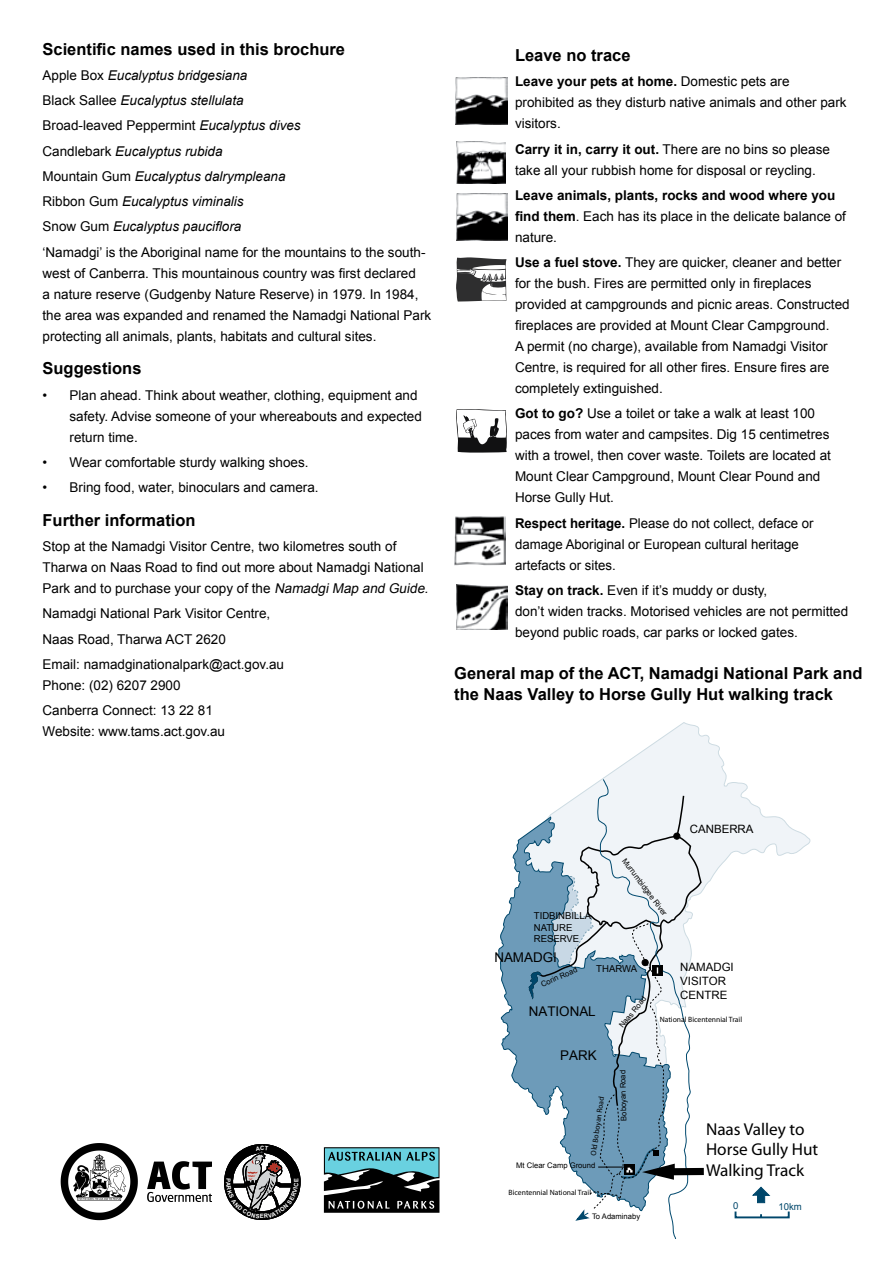
<style>
.page{position:relative;width:893px;height:1263px;background:#fff}
.page>*{position:absolute;margin:0;border:0;box-sizing:border-box;transform-origin:0 0}
.t1{font:17.25px/20.7px "Myriad";color:#000}
.Naas_Bro_H3{font:700 16.5px/21px "Arial";color:#000}
.Naas_Bro_main_text_p{font:13.5px/21px "Arial";color:#000}
.Naas_Bro_main_text_p-2{font:italic 13.5px "Arial";color:#000}
.Naas_Bro_main_text_p-3{font:700 13.5px/21px "Arial";color:#000}
.t2{font:13.35px "Arial";color:#000}
.t3{font:11.4px/13.8px "Arial";color:#000}
.t4{font:9.6px/11.4px "Arial";color:#000}
.t5{font:9.6px "Arial";color:#00476b}
.t6{font:7.65px "Arial";color:#000}
.t7{font:7.65px "Myriad";color:#000}
.t8{font:700 6px "Arial";color:#fff}
.s1{font-style:normal}
.s2{font-style:italic}
.s3{font-weight:700}
.s4{font-weight:400}
</style>
<div class="page">
<img style="left:455px;top:78px;width:52px;height:46px">
<img style="left:456px;top:584px;width:51px;height:45px">
<img style="left:454px;top:516px;width:52px;height:50px">
<svg style="left:456px;top:409px;width:51px;height:44px"></svg>
<svg style="left:456px;top:257px;width:50px;height:45px"></svg>
<img style="left:456px;top:141px;width:49px;height:43px">
<img style="left:456px;top:194px;width:51px;height:46px">
<svg style="left:603px;top:722px;width:207px;height:167px"></svg>
<svg style="left:498px;top:832px;width:31px;height:261px"></svg>
<svg style="left:734px;top:1211px;width:56px;height:8px"></svg>
<svg style="left:752px;top:1187px;width:18px;height:16px"></svg>
<svg style="left:529px;top:778px;width:175px;height:460px"></svg>
<svg style="left:61px;top:1143px;width:77px;height:77px"></svg>
<svg style="left:147px;top:1161px;width:65px;height:41px"></svg>
<svg style="left:324px;top:1147px;width:115px;height:66px;background:#3e5f64"></svg>
<svg style="left:224px;top:1144px;width:77px;height:76px"></svg>
<h3 class="Naas_Bro_H3" style="left:43px;top:39px;width:304px">Scientific names used in this brochure</h3>
<p class="Naas_Bro_main_text_p-2" style="left:43px;top:66px;width:206px"><span class="s1">Apple Box</span> Eucalyptus bridgesiana</p>
<p class="Naas_Bro_main_text_p-2" style="left:43px;top:92px;width:203px"><span class="s1">Black Sallee</span> Eucalyptus stellulata</p>
<p class="Naas_Bro_main_text_p" style="left:43px;top:115px;width:260px">Broad-leaved Peppermint <span class="s2">Eucalyptus dives</span></p>
<p class="Naas_Bro_main_text_p-2" style="left:43px;top:142px;width:182px"><span class="s1">Candlebark</span> Eucalyptus rubida</p>
<p class="Naas_Bro_main_text_p-2" style="left:43px;top:167px;width:245px"><span class="s1">Mountain Gum</span> Eucalyptus dalrympleana</p>
<p class="Naas_Bro_main_text_p-2" style="left:43px;top:193px;width:203px"><span class="s1">Ribbon Gum</span> Eucalyptus viminalis</p>
<p class="Naas_Bro_main_text_p-2" style="left:43px;top:218px;width:200px"><span class="s1">Snow Gum</span> Eucalyptus pauciflora</p>
<p class="Naas_Bro_main_text_p" style="left:43px;top:241px;width:390px">‘Namadgi’ is the Aboriginal name for the mountains to the south&shy;west of Canberra. This mountainous country was first declared<br>a nature reserve (Gudgenby Nature Reserve) in 1979. In 1984, the area was expanded and renamed the Namadgi National Park protecting all animals, plants, habitats and cultural sites.</p>
<h3 class="Naas_Bro_H3" style="left:43px;top:359px;width:101px">Suggestions</h3>
<p class="Naas_Bro_main_text_p" style="left:70px;top:384px;width:354px;text-indent:-27px">• Plan ahead. Think about weather, clothing, equipment and safety. Advise someone of your whereabouts and expected return time.</p>
<p class="Naas_Bro_main_text_p" style="left:43px;top:452px;width:268px">• Wear comfortable sturdy walking shoes.</p>
<p class="Naas_Bro_main_text_p" style="left:43px;top:477px;width:278px">• Bring food, water, binoculars and camera.</p>
<h3 class="Naas_Bro_H3" style="left:43px;top:510px;width:155px">Further information</h3>
<p class="Naas_Bro_main_text_p" style="left:43px;top:536px;width:390px">Stop at the Namadgi Visitor Centre, two kilometres south of<br>Tharwa on Naas Road to find out more about Namadgi National<br>Park and to purchase your copy of the <span class="s2">NamadgiMap and Guide.</span></p>
<p class="Naas_Bro_main_text_p" style="left:43px;top:603px;width:229px">Namadgi National Park Visitor Centre,</p>
<p class="Naas_Bro_main_text_p" style="left:43px;top:628px;width:185px">Naas Road, Tharwa ACT 2620</p>
<p class="Naas_Bro_main_text_p" style="left:43px;top:654px;width:243px">Email: namadginationalpark@act.gov.au<br>Phone: (02) 6207 2900</p>
<p class="Naas_Bro_main_text_p" style="left:43px;top:700px;width:184px">Canberra Connect: 13 22 81<br>Website: www.tams.act.gov.au</p>
<h3 class="Naas_Bro_H3" style="left:515px;top:45px;width:117px">Leave no trace</h3>
<p class="Naas_Bro_main_text_p" style="left:515px;top:71px;width:333px"><span class="s3">Leave your pets at home.</span> Domestic pets are prohibited as they disturb native animals and other park visitors.</p>
<p class="Naas_Bro_main_text_p" style="left:515px;top:138px;width:316px"><span class="s3">Carry it in, carry it out.</span> There are no bins so please take all your rubbish home for disposal or reycling.</p>
<p class="Naas_Bro_main_text_p-3" style="left:515px;top:185px;width:332px">Leave animals, plants, rocks and wood where you find them<span class="s4">. Each has its place in the delicate balance of nature.</span></p>
<p class="Naas_Bro_main_text_p" style="left:515px;top:252px;width:336px"><span class="s3">Use a fuel stove.</span> They are quicker, cleaner and better for the bush. Fires are permitted only in fireplaces provided at campgrounds and picnic areas. Constructed fireplaces are provided at Mount Clear Campground.<br>A permit (no charge), available from Namadgi Visitor Centre, is required for all other fires. Ensure fires are completely extinguished.</p>
<p class="Naas_Bro_main_text_p" style="left:515px;top:403px;width:317px"><span class="s3">Got to go?</span> Use a toilet or take a walk at least 100 paces from water and campsites. Dig 15 centimetres with a trowel, then cover waste. Toilets are located at Mount Clear Campground, Mount Clear Pound and Horse Gully Hut.</p>
<p class="Naas_Bro_main_text_p" style="left:515px;top:512px;width:300px"><span class="s3">Respect heritage.</span> Please do not collect, deface or damage Aboriginal or European cultural heritage artefacts or sites.</p>
<p class="Naas_Bro_main_text_p" style="left:515px;top:580px;width:335px"><span class="s3">Stay on track.</span> Even if it’s muddy or dusty,<br>don’t widen tracks. Motorised vehicles are not permitted beyond public roads, car parks or locked gates.</p>
<h3 class="Naas_Bro_H3" style="left:454px;top:663px;width:410px">General map of the ACT, Namadgi National Park and the Naas Valley to Horse Gully Hut walking track</h3>
<p class="t8" style="left:260px;top:1145px;width:6px">C</p>
<p class="t8" style="left:260px;top:1213px;width:5px">E</p>
<p class="t4" style="left:534px;top:910px;width:59px">TIDBINBILLA<br>NATURE<br>RESERVE</p>
<p class="t6" style="left:628px;top:856px;width:71px;rotate:53deg">Murrumbidgee River</p>
<p class="t3" style="left:690px;top:822px;width:65px">CANBERRA</p>
<p class="t2" style="left:494px;top:948px;width:64px">NAMADGI</p>
<p class="t6" style="left:539px;top:980px;width:40px;rotate:-23deg">Corin Road</p>
<p class="t4" style="left:596px;top:963px;width:42px">THARWA</p>
<p class="t2" style="left:529px;top:1003px;width:68px">NATIONAL</p>
<p class="t2" style="left:560px;top:1046px;width:38px">PARK</p>
<p class="t7" style="left:590px;top:1155px;width:61px;rotate:-82deg">Old Boboyan Road</p>
<p class="t6" style="left:516px;top:1160px;width:81px">Mt Clear Camp Ground</p>
<p class="t7" style="left:509px;top:1188px;width:84px">Bicentennial National Trail</p>
<p class="t6" style="left:617px;top:1024px;width:40px;rotate:-51deg">Naas Road</p>
<p class="t6" style="left:619px;top:1121px;width:52px;rotate:-91deg">Boboyan Road</p>
<p class="t6" style="left:592px;top:1211px;width:50px">To Adaminaby</p>
<p class="t3" style="left:680px;top:960px;width:55px">NAMADGI<br>VISITOR<br>CENTRE</p>
<p class="t7" style="left:660px;top:1015px;width:84px">National Bicentennial Trail</p>
<p class="t1" style="left:706px;top:1119px;width:114px">Naas Valley to<br>Horse Gully Hut<br>Walking Track</p>
<p class="t5" style="left:733px;top:1200px;width:7px">0</p>
<p class="t5" style="left:778px;top:1200px;width:25px">10km</p>
</div>
